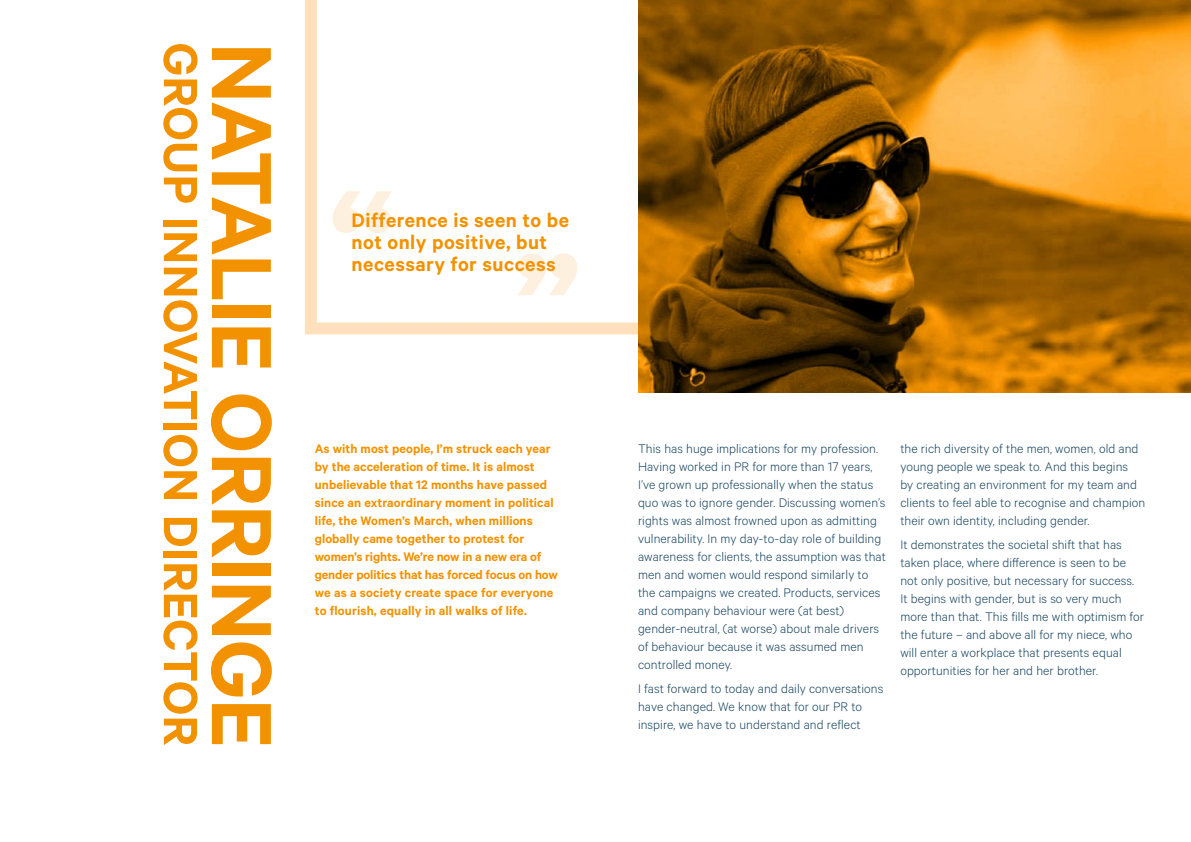
<style>
.page{position:relative;width:1191px;height:842px;background:#fff}
.page>*{position:absolute;margin:0;border:0;box-sizing:border-box;transform-origin:0 0}
.t1{font:600 96px "Calibre";letter-spacing:-.015em;color:#f39200}
.t2{font:600 54px "Calibre";letter-spacing:.005em;color:#f39200}
.t3{font:600 22px/22px "Calibre";letter-spacing:.02em;color:#f39200}
.t4{font:300 14px/18px "Calibre";letter-spacing:.005em;color:#15425e}
.t5{font:600 14px/18px "Calibre";letter-spacing:.005em;color:#f39200}
</style>
<div class="page">
<svg style="left:305px;top:0;width:333px;height:334px"></svg>
<img style="left:638px;top:0;width:553px;height:392px">
<svg style="left:332px;top:191px;width:60px;height:42px"></svg>
<svg style="left:518px;top:253px;width:59px;height:42px"></svg>
<h2 class="t2" style="left:213px;top:43px;width:705px;rotate:90deg">GROUP INNOVATION DIRECTOR</h2>
<h1 class="t1" style="left:299px;top:43px;width:707px;rotate:90deg">NATALIE ORRINGE</h1>
<h3 class="t3" style="left:351px;top:209px;width:219px">Difference is seen to be not only positive, but necessary for success</h3>
<p class="t5" style="left:315px;top:439px;width:245px">As with most people, I’m struck each year by the acceleration of time. It is almost unbelievable that 12 months have passed since an extraordinary moment in political life, the Women’s March, when millions globally came together to protest for women’s rights. We’re now in a new era of gender politics that has forced focus on how we as a society create space for everyone to flourish, equally in all walks of life.</p>
<p class="t4" style="left:638px;top:439px;width:249px">This has huge implications for my profession.<br>Having worked in PR for more than 17 years, I’ve grown up professionally when the status quo was to ignore gender. Discussing women’s rights was almost frowned upon as admitting vulnerability. In my day-to-day role of building awareness for clients, the assumption was that men and women would respond similarly to the campaigns we created. Products, services and company behaviour were (at best) gender-neutral, (at worse) about male drivers of behaviour because it was assumed men controlled money.</p>
<p class="t4" style="left:638px;top:678px;width:247px">I fast forward to today and daily conversations have changed. We know that for our PR to inspire, we have to understand and reflect</p>
<p class="t4" style="left:900px;top:439px;width:246px">the rich diversity of the men, women, old and young people we speak to. And this begins<br>by creating an environment for my team and clients to feel able to recognise and champion their own identity, including gender.</p>
<p class="t4" style="left:900px;top:534px;width:245px">It demonstrates the societal shift that has taken place, where difference is seen to be not only positive, but necessary for success.<br>It begins with gender, but is so very much more than that. This fills me with optimism for the future – and above all for my niece, who will enter a workplace that presents equal opportunities for her and her brother.</p>
</div>
